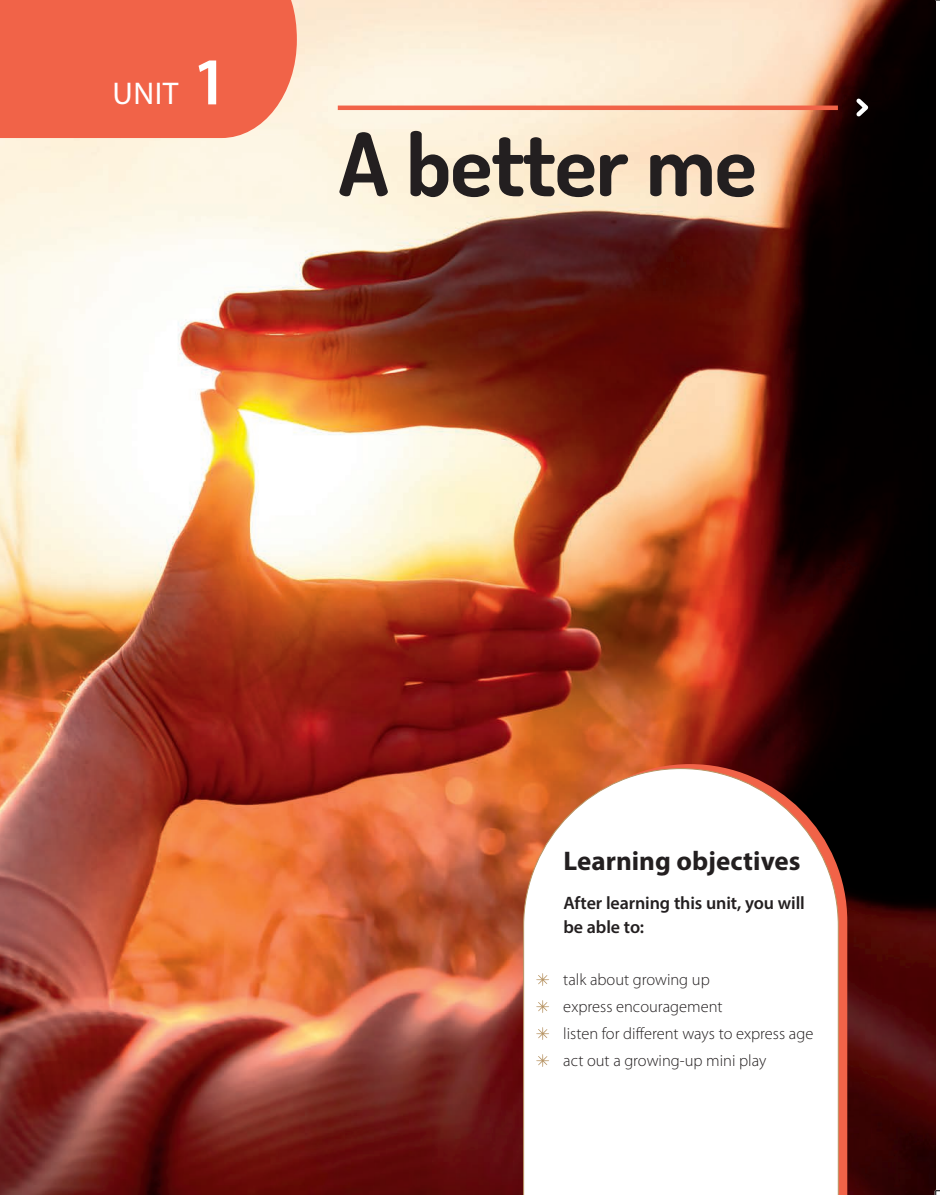
<style>
.page{position:relative;width:940px;height:1195px;background:#fff}
.page>*{position:absolute;margin:0;border:0;box-sizing:border-box;transform-origin:0 0}
.t1{font:700 87px "Dosis";color:#231f20}
.t2{font:600 67.5px "Myriad Pro";color:#fff}
.t3{font:31.5px "Myriad Pro";color:#fff}
.t4{font:700 27px "Myriad Pro";color:#231f20}
.t5{font:600 18px/24.8px "Myriad Pro";letter-spacing:-.005em;color:#231f20}
.t6{font:300 16.5px/27px "Myriad Pro";color:#231f20}
</style>
<div class="page">
<img style="left:0;top:0;width:935px;height:1195px">
<svg style="left:532px;top:764px;width:315px;height:431px;background:#a5462f"></svg>
<svg style="left:492px;top:137px;width:62px;height:59px;background:#918779"></svg>
<svg style="left:523px;top:768px;width:315px;height:427px"></svg>
<svg style="left:536px;top:973px;width:13px;height:13px"></svg>
<svg style="left:536px;top:1000px;width:13px;height:13px"></svg>
<svg style="left:536px;top:1027px;width:13px;height:13px"></svg>
<svg style="left:536px;top:1054px;width:13px;height:13px"></svg>
<hr style="left:338px;top:106px;width:500px;height:4px;background:#f16348">
<svg style="left:852px;top:94px;width:20px;height:27px"></svg>
<div style="left:0;top:0;width:297px;height:138px;background:#f16348"></div>
<svg style="left:0;top:1189px;width:10px;height:6px"></svg>
<svg style="left:922px;top:0;width:18px;height:1px"></svg>
<svg style="left:922px;top:1189px;width:18px;height:6px"></svg>
<h3 class="t3" style="left:112px;top:74px;width:68px">UNIT</h3>
<h2 class="t2" style="left:192px;top:39px;width:38px">1</h2>
<h1 class="t1" style="left:339px;top:108px;width:419px">A be er me</h1>
<h3 class="t4" style="left:563px;top:843px;width:239px">Learning objectives</h3>
<p class="t5" style="left:563px;top:890px;width:243px">After learning this unit, you will be able to:</p>
<p class="t6" style="left:563px;top:966px;width:251px">talk about growing up<br>express encouragement<br>listen for different ways to express age act out a growing-up mini play</p>
</div>
